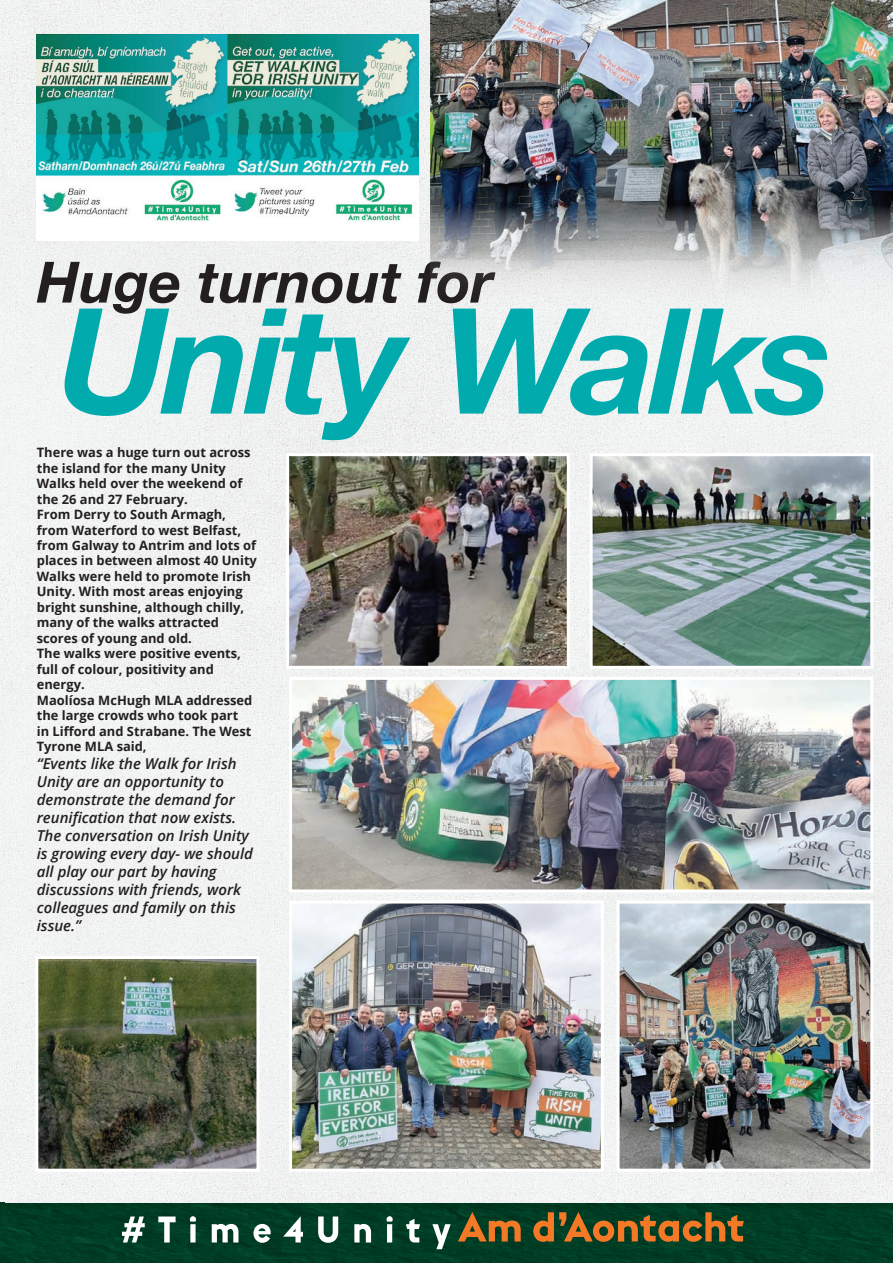
<style>
.page{position:relative;width:893px;height:1263px;background:#fff}
.page>*{position:absolute;margin:0;border:0;box-sizing:border-box;transform-origin:0 0}
.t1{font:italic 700 147px "Helvetica Neue";letter-spacing:-.04em;color:#00aaad}
.t2{font:italic 700 57px "Helvetica Neue";color:#231f20}
.t3{font:italic 600 15px/18px "Open Sans";color:#231f20}
.t4{font:700 12.9px/15.5px "Open Sans";color:#231f20}
</style>
<div class="page">
<div style="left:0;top:0;width:893px;height:1203px;background:#f1f2f2"></div>
<div style="left:0;top:1203px;width:893px;height:60px;background:#003d25"></div>
<svg style="left:122px;top:1216px;width:329px;height:33px"></svg>
<svg style="left:458px;top:1212px;width:286px;height:30px"></svg>
<img style="left:37px;top:34px;width:382px;height:207px">
<img style="left:431px;top:0;width:462px;height:312px">
<img style="left:39px;top:960px;width:216px;height:208px">
<div style="left:35px;top:956px;width:224px;height:216px;border:3px solid #fff"></div>
<img style="left:290px;top:457px;width:276px;height:208px">
<div style="left:286px;top:453px;width:284px;height:216px;border:3px solid #fff"></div>
<img style="left:293px;top:681px;width:576px;height:207px">
<div style="left:289px;top:677px;width:584px;height:215px;border:3px solid #fff"></div>
<img style="left:594px;top:457px;width:275px;height:208px">
<div style="left:590px;top:453px;width:283px;height:216px;border:3px solid #fff"></div>
<img style="left:293px;top:904px;width:307px;height:264px">
<div style="left:289px;top:900px;width:315px;height:272px;border:3px solid #fff"></div>
<img style="left:621px;top:904px;width:248px;height:264px">
<div style="left:617px;top:900px;width:256px;height:272px;border:3px solid #fff"></div>
<h2 class="t2" style="left:37px;top:237px;width:457px">Huge turnout for</h2>
<h1 class="t1" style="left:59px;top:246px;width:775px">Unity Walks</h1>
<p class="t4" style="left:37px;top:444px;width:222px">There was a huge turn out across the island for the many Unity<br>Walks held over the weekend of the 26 and 27 February.<br>From Derry to South Armagh, from Waterford to west Belfast, from Galway to Antrim and lots of places in between almost 40 Unity<br>Walks were held to promote Irish<br>Unity. With most areas enjoying bright sunshine, although chilly, many of the walks attracted scores of young and old.<br>The walks were positive events, full of colour, positivity and energy.<br>Maolíosa McHugh MLA addressed the large crowds who took part<br>in Lifford and Strabane. The West<br>Tyrone MLA said,</p>
<p class="t3" style="left:37px;top:754px;width:218px">“Events like the Walk for Irish<br>Unity are an opportunity to demonstrate the demand for reunification that now exists.<br>The conversation on Irish Unity is growing every day- we should all play our part by having discussions with friends, work colleagues and family on this issue.”</p>
</div>
